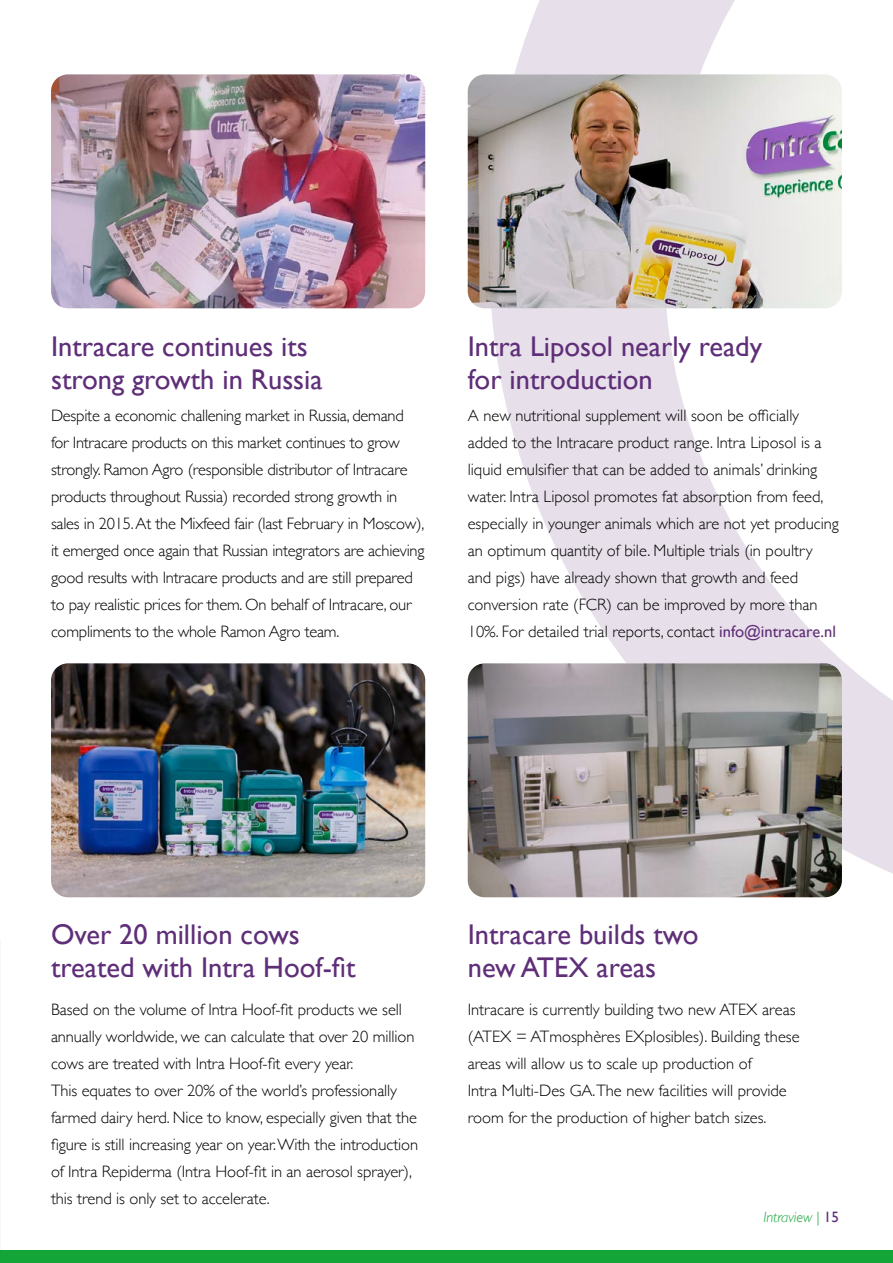
<style>
.page{position:relative;width:893px;height:1263px;background:#fff}
.page>*{position:absolute;margin:0;border:0;box-sizing:border-box;transform-origin:0 0}
.t1{font:28.5px/33px "Gill Sans";color:#5f2e78}
.t2{font:300 16.5px/27px "Gill Sans";letter-spacing:-.005em;color:#000}
.t3{font:italic 300 15px "Gill Sans";color:#13a538}
.s1{font-weight:400;color:#5f2e78}
.s2{font-style:normal}
.s3{font-weight:400;font-style:normal;color:#5f2e78}
</style>
<div class="page">
<div style="left:0;top:1250px;width:893px;height:13px;background:#13a538"></div>
<svg style="left:467px;top:0;width:426px;height:883px"></svg>
<img style="left:468px;top:74px;width:374px;height:234px;border-radius:17px">
<svg style="left:468px;top:663px;width:374px;height:234px;background:#938d8b"></svg>
<img style="left:51px;top:663px;width:374px;height:234px;border-radius:17px">
<img style="left:51px;top:74px;width:374px;height:234px;border-radius:17px">
<h1 class="t1" style="left:51px;top:329px;width:273px">Intracare continues its strong growth in Russia</h1>
<p class="t2" style="left:51px;top:401px;width:375px">Despite a economic challening market in Russia, demand for Intracare products on this market continues to grow strongly. Ramon Agro (responsible distributor of Intracare products throughout Russia) recorded strong growth in sales in 2015. At the Mixfeed fair (last February in Moscow), it emerged once again that Russian integrators are achieving good results with Intracare products and are still prepared to pay realistic prices for them. On behalf of Intracare, our compliments to the whole Ramon Agro team.</p>
<h1 class="t1" style="left:468px;top:329px;width:296px">Intra Liposol nearly ready for introduction</h1>
<p class="t2" style="left:468px;top:401px;width:373px">A new nutritional supplement will soon be officially added to the Intracare product range. Intra Liposol is a liquid emulsifier that can be added to animals’ drinking water. Intra Liposol promotes fat absorption from feed, especially in younger animals which are not yet producing an optimum quantity of bile. Multiple trials (in poultry and pigs) have already shown that growth and feed conversion rate (FCR) can be improved by more than 10%. For detailed trial reports, contact <span class="s1">info@intracare.nl</span></p>
<h1 class="t1" style="left:51px;top:918px;width:306px">Over 20 million cows treated with Intra Hoof-fit</h1>
<p class="t2" style="left:51px;top:995px;width:369px">Based on the volume of Intra Hoof-fit products we sell annually worldwide, we can calculate that over 20 million cows are treated with Intra Hoof-fit every year.<br>This equates to over 20% of the world’s professionally farmed dairy herd. Nice to know, especially given that the figure is still increasing year on year. With the introduction of Intra Repiderma (Intra Hoof-fit in an aerosol sprayer), this trend is only set to accelerate.</p>
<h1 class="t1" style="left:468px;top:918px;width:232px">Intracare builds two new ATEX areas</h1>
<p class="t2" style="left:468px;top:995px;width:333px">Intracare is currently building two new ATEX areas (ATEX = ATmosphères EXplosibles). Building these areas will allow us to scale up production of<br>Intra Multi-Des GA.The new facilities will provide room for the production of higher batch sizes.</p>
<p class="t3" style="left:763px;top:1209px;width:77px">Intraview <span class="s2">|</span> <span class="s3">15</span></p>
</div>
